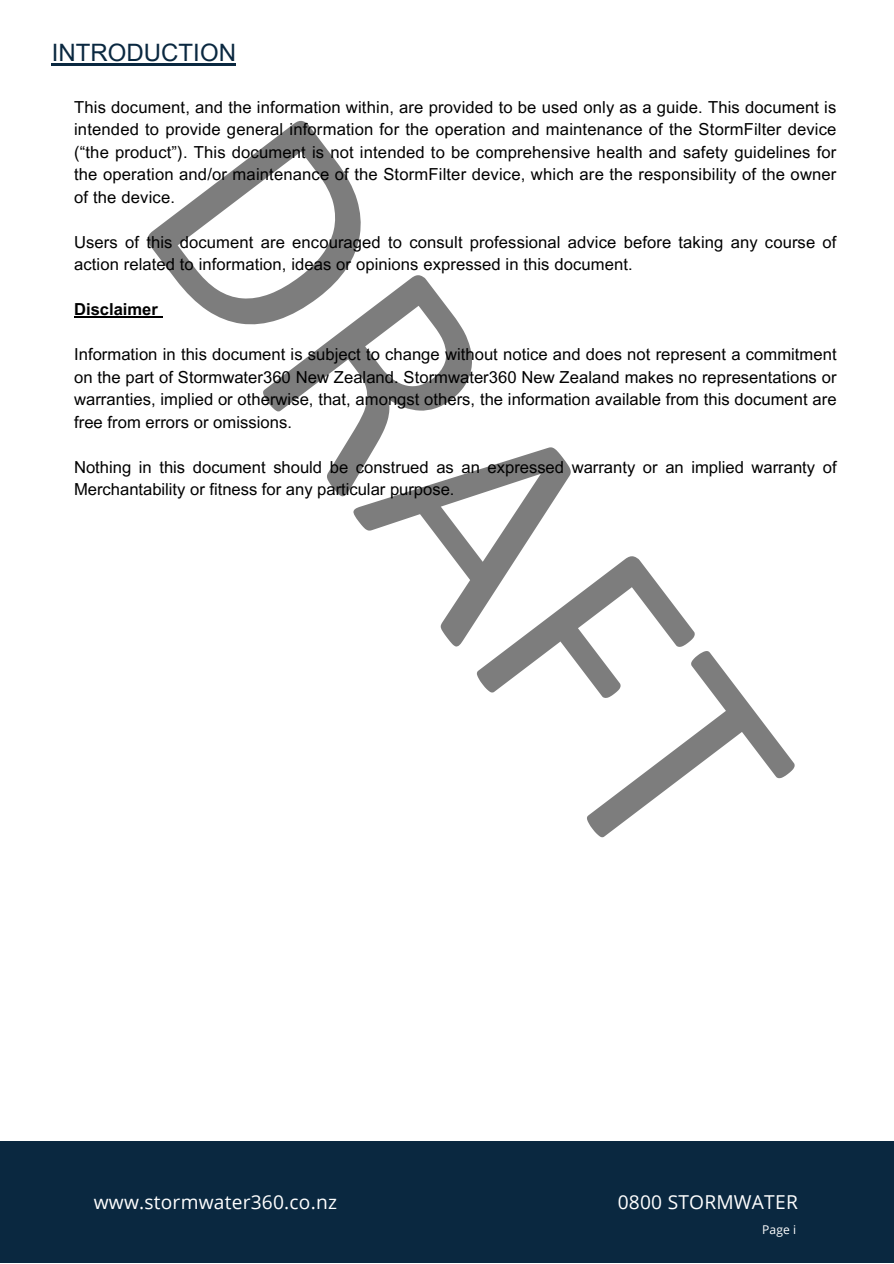
<style>
.page{position:relative;width:894px;height:1264px;background:#fff}
.page>*{position:absolute;margin:0;border:0;box-sizing:border-box;transform-origin:0 0}
.t1{font:315.15px "Calibri";color:#000}
.t2{font:24px "Arial MT Pro";color:#0a2840}
.t3{font:19.2px "Open Sans";letter-spacing:.01em;color:#fff}
.t4{font:16.5px/22.5px "Arial MT Pro";letter-spacing:.005em;color:#000;text-align:justify}
.t5{font:700 16.5px "Arial MT Pro";color:#000}
.t6{font:12px "Open Sans";color:#fff}
</style>
<div class="page">
<div style="left:0;top:1141px;width:893px;height:122px;background:#0a2840"></div>
<hr style="left:52px;top:63px;width:184px;height:2px;background:#0a2840">
<hr style="left:74px;top:316px;width:84px;height:1px;background:#000">
<h5 class="t2" style="left:52px;top:43px;width:185px">INTRODUCTION</h5>
<h5 class="t4" style="left:74px;top:98px;width:763px">This document, and the information within, are provided to be used only as a guide. This document is intended to provide general information for the operation and maintenance of the StormFilter device (“the product”). This document is not intended to be comprehensive health and safety guidelines for the operation and/or maintenance of the StormFilter device, which are the responsibility of the owner of the device.</h5>
<h4 class="t4" style="left:74px;top:233px;width:763px">Users of this document are encouraged to consult professional advice before taking any course of action related to information, ideas or opinions expressed in this document.</h4>
<h5 class="t5" style="left:74px;top:303px;width:85px">Disclaimer</h5>
<h5 class="t4" style="left:74px;top:345px;width:763px">Information in this document is subject to change without notice and does not represent a commitment on the part of Stormwater360 New Zealand. Stormwater360 New Zealand makes no representations or warranties, implied or otherwise, that, amongst others, the information available from this document are free from errors or omissions.</h5>
<h3 class="t4" style="left:74px;top:458px;width:763px">Nothing in this document should be construed as an expressed warranty or an implied warranty of<br>Merchantability or fitness for any particular purpose.</h3>
<h1 class="t1" style="left:318px;top:73px;width:846px;rotate:53deg">DRAFT</h1>
<h1 class="t3" style="left:94px;top:1188px;width:245px">www.stormwater360.co.nz</h1>
<h1 class="t3" style="left:617px;top:1188px;width:181px">0800 STORMWATER</h1>
<h2 class="t6" style="left:762px;top:1221px;width:35px">Page i</h2>
</div>
